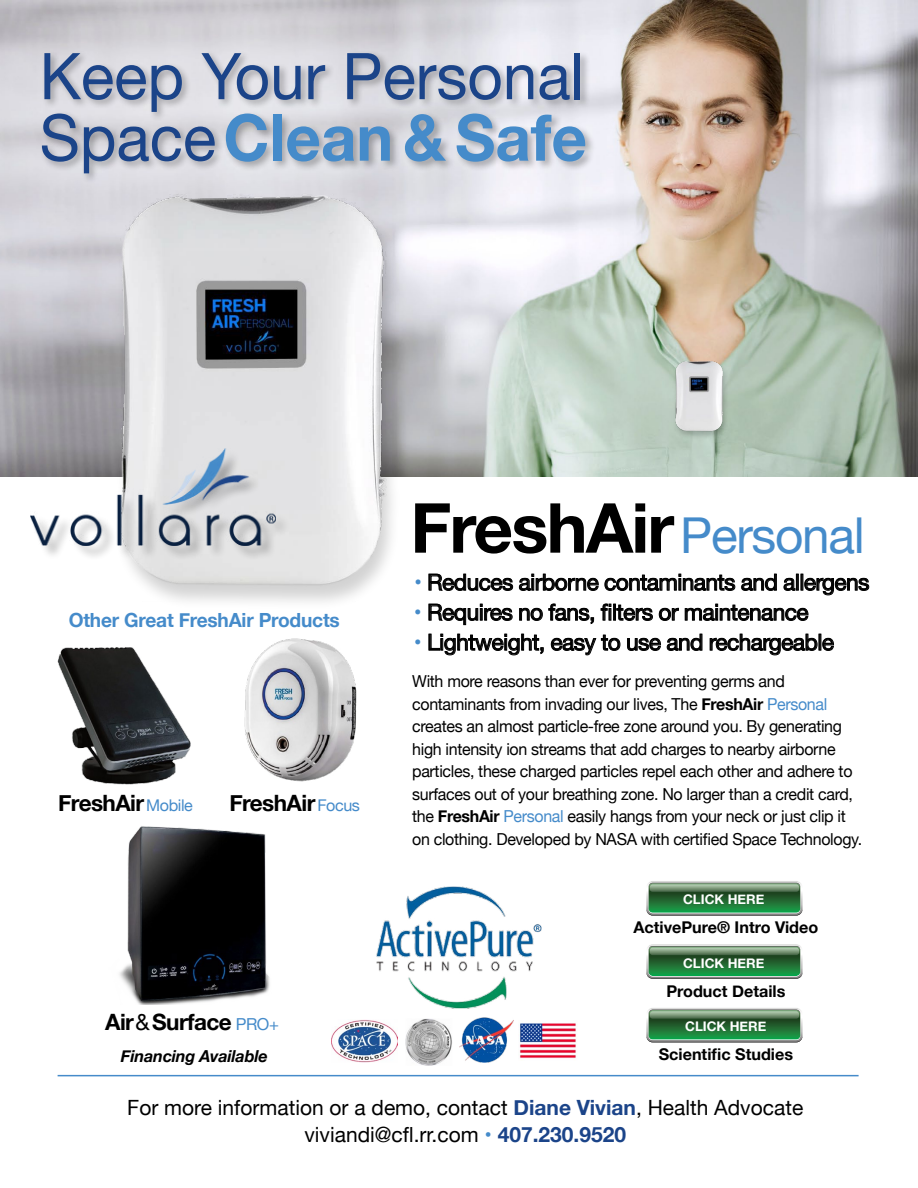
<style>
.page{position:relative;width:918px;height:1188px;background:#fff}
.page>*{position:absolute;margin:0;border:0;box-sizing:border-box;transform-origin:0 0}
.t1{font:700 69px "Helvetica Neue";letter-spacing:-.025em;color:#000}
.t2{font:64.5px/61.5px "Helvetica Neue";color:#1b4489;scale:.96 1}
.t3{font:22.5px "Helvetica Neue";letter-spacing:-.02em;color:#000}
.t4{font:700 22.5px "Helvetica Neue";letter-spacing:-.025em;color:#000}
.t5{font:21px/27px "Helvetica Neue";color:#000;text-align:center}
.t6{font:700 19.5px "Helvetica Neue";letter-spacing:-.01em;color:#458bca}
.t7{font:16.5px/22.5px "Helvetica Neue";letter-spacing:-.02em;color:#000}
.t8{font:italic 700 16.5px "Helvetica Neue";letter-spacing:-.01em;color:#000}
.t9{font:700 16.2px "Helvetica Neue";color:#000}
.t10{font:700 13.2px "Helvetica Neue";color:#fff}
.s1{font-weight:700;color:#458bca}
.s2{font-weight:400;font-size:16.2px;color:#458bca}
.s3{font-weight:400}
.s4{font-weight:400;font-size:16.5px;color:#458bca}
.s5{font-weight:400;font-size:49.5px;color:#458bca}
.s6{color:#458bca}
.s7{font-weight:700}
.s8{font-weight:700;color:#1b4489}
</style>
<div class="page">
<img style="left:0;top:0;width:918px;height:477px">
<div style="left:40px;top:50px;width:556px;height:134px;background:#000;opacity:.29"></div>
<img style="left:45px;top:185px;width:416px;height:416px">
<div style="left:31px;top:449px;width:260px;height:112px;background:#000;opacity:.3"></div>
<img style="left:31px;top:448px;width:245px;height:98px">
<hr style="left:58px;top:1075px;width:801px;height:1px;background:#458bca">
<img style="left:405px;top:1021px;width:47px;height:44px">
<img style="left:459px;top:1021px;width:54px;height:42px">
<img style="left:331px;top:1019px;width:66px;height:43px">
<img style="left:520px;top:1023px;width:56px;height:35px">
<img style="left:365px;top:886px;width:177px;height:135px">
<svg style="left:646px;top:944px;width:157px;height:35px;background:#4f875c"></svg>
<svg style="left:646px;top:881px;width:157px;height:35px;background:#50865c"></svg>
<svg style="left:646px;top:1008px;width:157px;height:34px;background:#4e865b"></svg>
<svg style="left:428px;top:573px;width:349px;height:18px"></svg>
<svg style="left:783px;top:574px;width:87px;height:22px"></svg>
<svg style="left:428px;top:603px;width:85px;height:22px"></svg>
<svg style="left:519px;top:603px;width:75px;height:22px"></svg>
<svg style="left:600px;top:603px;width:79px;height:18px"></svg>
<svg style="left:685px;top:604px;width:124px;height:17px"></svg>
<svg style="left:428px;top:633px;width:116px;height:23px"></svg>
<svg style="left:551px;top:634px;width:70px;height:22px"></svg>
<svg style="left:627px;top:633px;width:76px;height:18px"></svg>
<svg style="left:709px;top:633px;width:125px;height:23px"></svg>
<img style="left:57px;top:647px;width:134px;height:138px">
<img style="left:244px;top:638px;width:113px;height:144px">
<img style="left:119px;top:826px;width:151px;height:178px">
<div style="left:672px;top:360px;width:57px;height:80px;background:#000;opacity:.18"></div>
<img style="left:667px;top:359px;width:63px;height:75px">
<h2 class="t2" style="left:40px;top:49px;width:572px">Keep Your Personal<br>Space<span class="s1">Clean &amp; Safe</span></h2>
<p class="t6" style="left:69px;top:605px;width:273px">Other Great FreshAir Products</p>
<h3 class="t4" style="left:58px;top:786px;width:136px">FreshAir<span class="s2">Mobile</span></h3>
<h3 class="t4" style="left:229px;top:786px;width:132px">FreshAir<span class="s2">Focus</span></h3>
<h3 class="t4" style="left:105px;top:1004px;width:175px">Air <span class="s3">&amp;</span> Surface <span class="s4">PRO+</span></h3>
<p class="t8" style="left:121px;top:1043px;width:148px">Financing Available</p>
<h1 class="t1" style="left:410px;top:474px;width:456px">FreshAir<span class="s5">Personal</span></h1>
<h3 class="t3" style="left:414px;top:566px;width:457px"><span class="s6">•</span> Reduces airborne contaminants and allergens</h3>
<h3 class="t3" style="left:414px;top:596px;width:396px"><span class="s6">•</span> Requires no fans, filters or maintenance</h3>
<h3 class="t3" style="left:414px;top:626px;width:422px"><span class="s6">•</span> Lightweight, easy to use and rechargeable</h3>
<p class="t7" style="left:412px;top:671px;width:451px">With more reasons than ever for preventing germs and contaminants from invading our lives, The <span class="s7">FreshAir</span> <span class="s6">Personal </span>creates an almost particle-free zone around you. By generating high intensity ion streams that add charges to nearby airborne particles, these charged particles repel each other and adhere to surfaces out of your breathing zone. No larger than a credit card, the <span class="s7">FreshAir</span> <span class="s6">Personal</span> easily hangs from your neck or just clip it on clothing. Developed by NASA with certified Space Technology.</p>
<p class="t10" style="left:683px;top:889px;width:83px">CLICK HERE</p>
<p class="t9" style="left:634px;top:915px;width:186px">ActivePure® Intro Video</p>
<p class="t10" style="left:683px;top:953px;width:83px">CLICK HERE</p>
<p class="t9" style="left:666px;top:978px;width:121px">Product Details</p>
<p class="t10" style="left:685px;top:1016px;width:83px">CLICK HERE</p>
<p class="t9" style="left:659px;top:1042px;width:136px">Scientific Studies</p>
<p class="t5" style="left:127px;top:1095px;width:678px">For more information or a demo, contact <span class="s8">Diane Vivian</span>, Health Advocate viviandi@cfl.rr.com <span class="s6">•</span> <span class="s8">407.230.9520</span></p>
</div>
